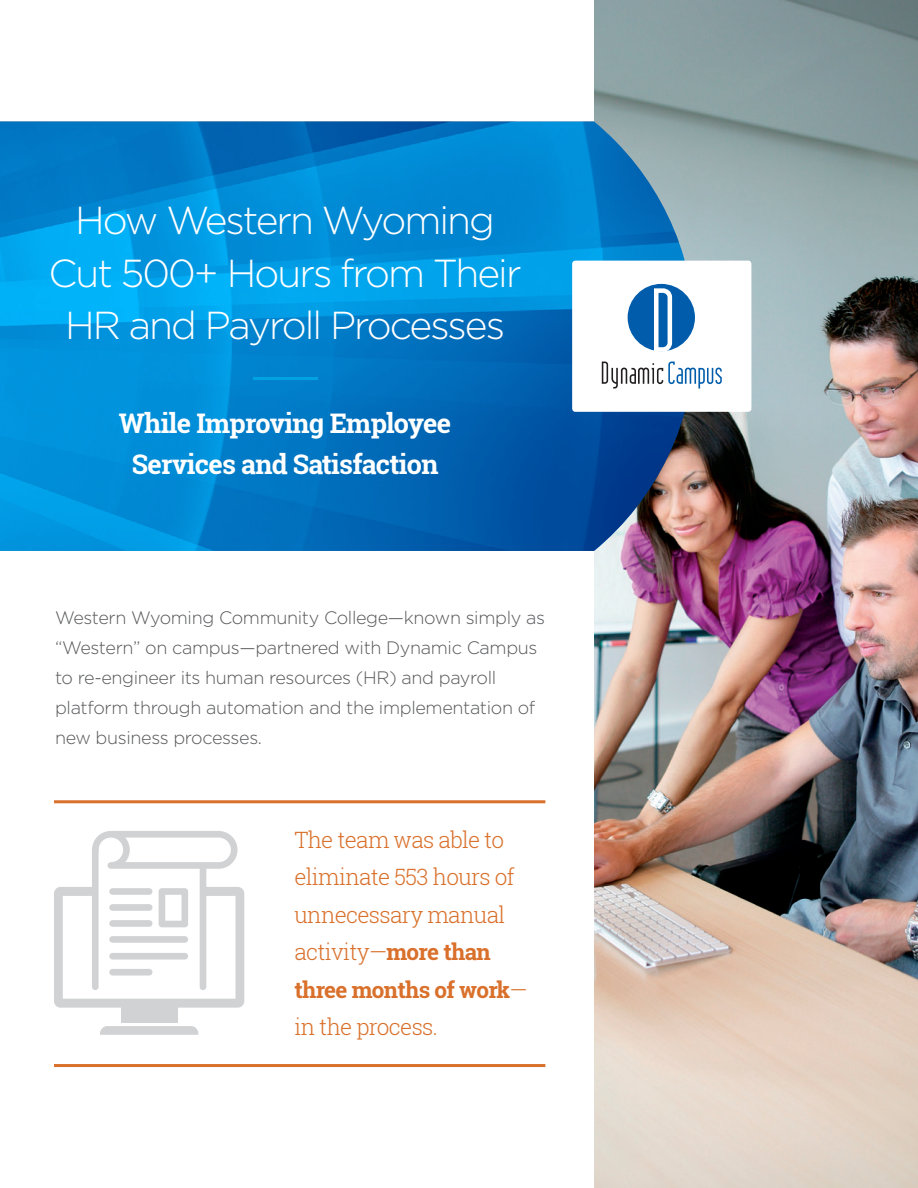
<style>
.page{position:relative;width:918px;height:1188px;background:#fff}
.page>*{position:absolute;margin:0;border:0;box-sizing:border-box;transform-origin:0 0}
.t1{font:300 39px/52.5px "Gotham HTF";letter-spacing:-.05em;color:#fff;text-align:center}
.t2{font:700 27px/40.5px "Roboto Slab";letter-spacing:-.025em;color:#fff;text-align:center}
.t3{font:300 22.5px/37.5px "Roboto Slab";letter-spacing:-.03em;color:#d9702b}
.t4{font:300 18px/30px "Gotham HTF";letter-spacing:-.02em;color:#57585a}
.s1{font-weight:700}
</style>
<div class="page">
<img style="left:594px;top:0;width:324px;height:1188px">
<img style="left:0;top:122px;width:695px;height:429px">
<div style="left:572px;top:261px;width:179px;height:151px;background:#fff;border-radius:3px"></div>
<div style="left:628px;top:284px;width:67px;height:67px;background:#015dab;border-radius:50%"></div>
<svg style="left:602px;top:362px;width:120px;height:27px"></svg>
<svg style="left:654px;top:288px;width:18px;height:64px"></svg>
<hr style="left:253px;top:377px;width:64px;height:2px;background:#00a2df">
<hr style="left:54px;top:800px;width:491px;height:3px;background:#d9702b">
<hr style="left:54px;top:1064px;width:491px;height:3px;background:#d9702b">
<div style="left:121px;top:1005px;width:56px;height:17px;background:#d1d2d4"></div>
<svg style="left:100px;top:1026px;width:98px;height:9px"></svg>
<div style="left:92px;top:847px;width:7px;height:143px;background:#d1d2d4;border-radius:3px"></div>
<div style="left:200px;top:864px;width:6px;height:126px;background:#d1d2d4;border-radius:3px"></div>
<svg style="left:92px;top:831px;width:146px;height:38px"></svg>
<svg style="left:54px;top:887px;width:190px;height:121px"></svg>
<p class="t1" style="left:49px;top:194px;width:474px">How Western Wyoming<br>Cut 500+ Hours from Their<br>HR and Payroll Processes</p>
<p class="t2" style="left:119px;top:403px;width:334px">While Improving Employee<br>Services and Satisfaction</p>
<p class="t4" style="left:55px;top:602px;width:491px">Western Wyoming Community College—known simply as “Western” on campus—partnered with Dynamic Campus to re-engineer its human resources (HR) and payroll platform through automation and the implementation of new business processes.</p>
<p class="t3" style="left:294px;top:820px;width:235px">The team was able to eliminate 553 hours of unnecessary manual activity—<span class="s1">more than three months of work</span>— in the process.</p>
</div>
